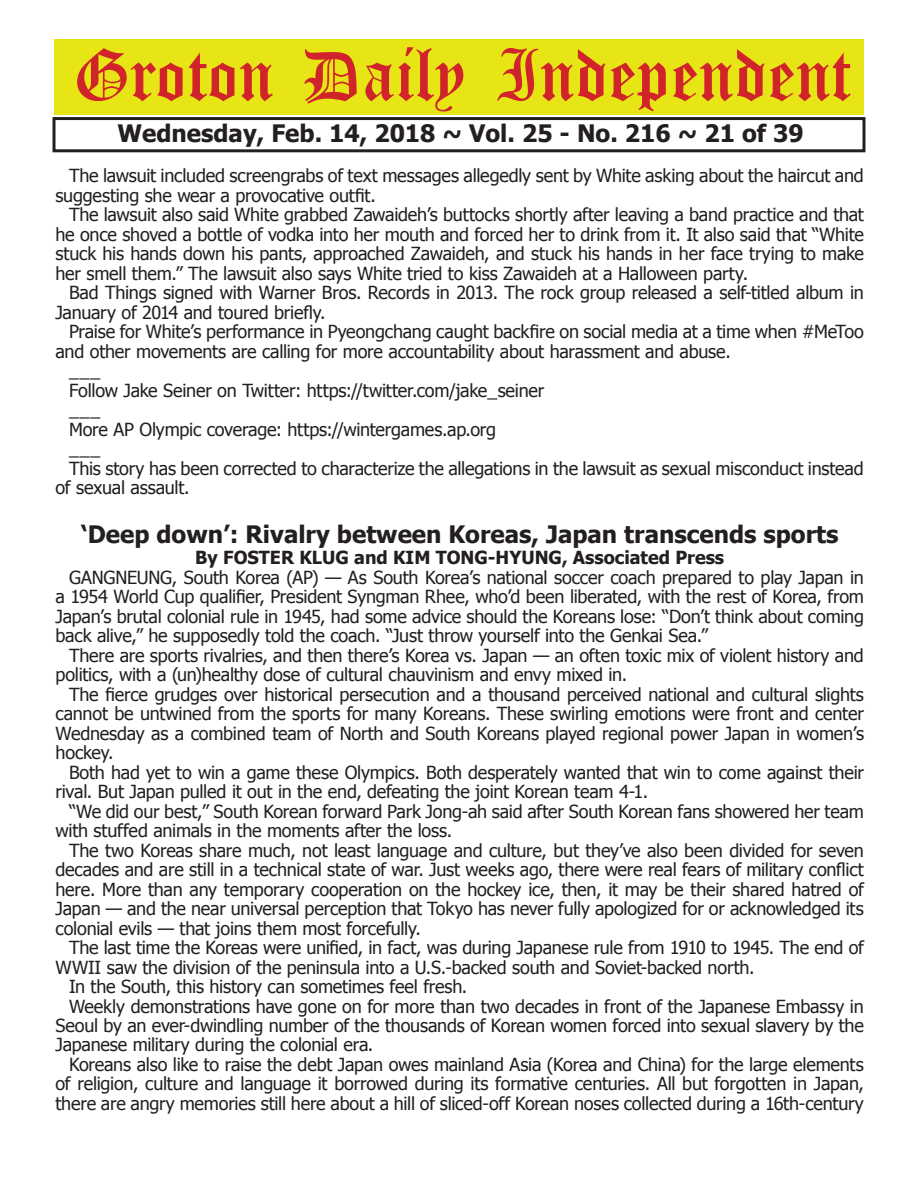
<style>
.page{position:relative;width:918px;height:1188px;background:#fff}
.page>*{position:absolute;margin:0;border:0;box-sizing:border-box;transform-origin:0 0}
.t1{font:54px "Old English Five";color:#d1232a}
.t2{font:700 24px "Tahoma";color:#231f20}
.t3{font:18px/19.5px "Tahoma";letter-spacing:-.01em;color:#231f20}
.t4{font:700 18px "Tahoma";color:#231f20}
</style>
<div class="page">
<div style="left:52px;top:117px;width:814px;height:35px;border:3px solid #231f20"></div>
<div style="left:54px;top:40px;width:810px;height:75px;background:#e7e515"></div>
<h1 class="t1" style="left:73px;top:50px;width:779px">Groton Daily Independent</h1>
<h2 class="t2" style="left:118px;top:116px;width:688px">Wednesday, Feb. 14, 2018 ~ Vol. 25 - No. 216 ~ 21 of 39</h2>
<p class="t3" style="left:56px;top:165px;width:810px;text-indent:14px">The lawsuit included screengrabs of text messages allegedly sent by White asking about the haircut and suggesting she wear a provocative outfit.</p>
<p class="t3" style="left:56px;top:204px;width:810px;text-align:justify;text-indent:14px">The lawsuit also said White grabbed Zawaideh’s buttocks shortly after leaving a band practice and that he once shoved a bottle of vodka into her mouth and forced her to drink from it. It also said that “White stuck his hands down his pants, approached Zawaideh, and stuck his hands in her face trying to make her smell them.” The lawsuit also says White tried to kiss Zawaideh at a Halloween party.</p>
<p class="t3" style="left:56px;top:282px;width:810px;text-indent:14px">Bad Things signed with Warner Bros. Records in 2013. The rock group released a self-titled album in<br>January of 2014 and toured briefly.</p>
<p class="t3" style="left:69px;top:321px;width:796px">Praise for White’s performance in Pyeongchang caught backfire on social media at a time when #MeToo</p>
<p class="t3" style="left:56px;top:341px;width:677px">and other movements are calling for more accountability about harassment and abuse.</p>
<p class="t3" style="left:69px;top:360px;width:33px">___</p>
<p class="t3" style="left:69px;top:380px;width:477px">Follow Jake Seiner on Twitter: https://twitter.com/jake_seiner</p>
<p class="t3" style="left:69px;top:399px;width:33px">___</p>
<p class="t3" style="left:69px;top:419px;width:429px">More AP Olympic coverage: https://wintergames.ap.org</p>
<p class="t3" style="left:69px;top:438px;width:33px">___</p>
<p class="t3" style="left:69px;top:458px;width:796px">This story has been corrected to characterize the allegations in the lawsuit as sexual misconduct instead</p>
<p class="t3" style="left:56px;top:477px;width:136px">of sexual assault.</p>
<h2 class="t2" style="left:81px;top:517px;width:759px">‘Deep down’: Rivalry between Koreas, Japan transcends sports</h2>
<p class="t4" style="left:195px;top:545px;width:530px">By FOSTER KLUG and KIM TONG-HYUNG, Associated Press</p>
<p class="t3" style="left:56px;top:567px;width:810px;text-align:justify;text-indent:14px">GANGNEUNG, South Korea (AP) — As South Korea’s national soccer coach prepared to play Japan in a 1954 World Cup qualifier, President Syngman Rhee, who’d been liberated, with the rest of Korea, from Japan’s brutal colonial rule in 1945, had some advice should the Koreans lose: “Don’t think about coming back alive,” he supposedly told the coach. “Just throw yourself into the Genkai Sea.”</p>
<p class="t3" style="left:56px;top:645px;width:810px;text-indent:14px">There are sports rivalries, and then there’s Korea vs. Japan — an often toxic mix of violent history and politics, with a (un)healthy dose of cultural chauvinism and envy mixed in.</p>
<p class="t3" style="left:56px;top:683px;width:810px;text-align:justify;text-indent:14px">The fierce grudges over historical persecution and a thousand perceived national and cultural slights cannot be untwined from the sports for many Koreans. These swirling emotions were front and center Wednesday as a combined team of North and South Koreans played regional power Japan in women’s hockey.</p>
<p class="t3" style="left:56px;top:761px;width:810px;text-indent:14px">Both had yet to win a game these Olympics. Both desperately wanted that win to come against their rival. But Japan pulled it out in the end, defeating the joint Korean team 4-1.</p>
<p class="t3" style="left:56px;top:800px;width:810px;text-indent:14px">“We did our best,” South Korean forward Park Jong-ah said after South Korean fans showered her team with stuffed animals in the moments after the loss.</p>
<p class="t3" style="left:56px;top:839px;width:810px;text-align:justify;text-indent:14px">The two Koreas share much, not least language and culture, but they’ve also been divided for seven decades and are still in a technical state of war. Just weeks ago, there were real fears of military conflict here. More than any temporary cooperation on the hockey ice, then, it may be their shared hatred of Japan — and the near universal perception that Tokyo has never fully apologized for or acknowledged its colonial evils — that joins them most forcefully.</p>
<p class="t3" style="left:69px;top:937px;width:796px">The last time the Koreas were unified, in fact, was during Japanese rule from 1910 to 1945. The end of</p>
<p class="t3" style="left:56px;top:956px;width:701px">WWII saw the division of the peninsula into a U.S.-backed south and Soviet-backed north.</p>
<p class="t3" style="left:69px;top:976px;width:400px">In the South, this history can sometimes feel fresh.</p>
<p class="t3" style="left:69px;top:995px;width:796px">Weekly demonstrations have gone on for more than two decades in front of the Japanese Embassy in</p>
<p class="t3" style="left:56px;top:1015px;width:810px">Seoul by an ever-dwindling number of the thousands of Korean women forced into sexual slavery by the</p>
<p class="t3" style="left:56px;top:1034px;width:319px">Japanese military during the colonial era.</p>
<p class="t3" style="left:69px;top:1054px;width:796px">Koreans also like to raise the debt Japan owes mainland Asia (Korea and China) for the large elements</p>
<p class="t3" style="left:56px;top:1073px;width:810px">of religion, culture and language it borrowed during its formative centuries. All but forgotten in Japan,</p>
<p class="t3" style="left:56px;top:1093px;width:810px">there are angry memories still here about a hill of sliced-off Korean noses collected during a 16th-century</p>
</div>
